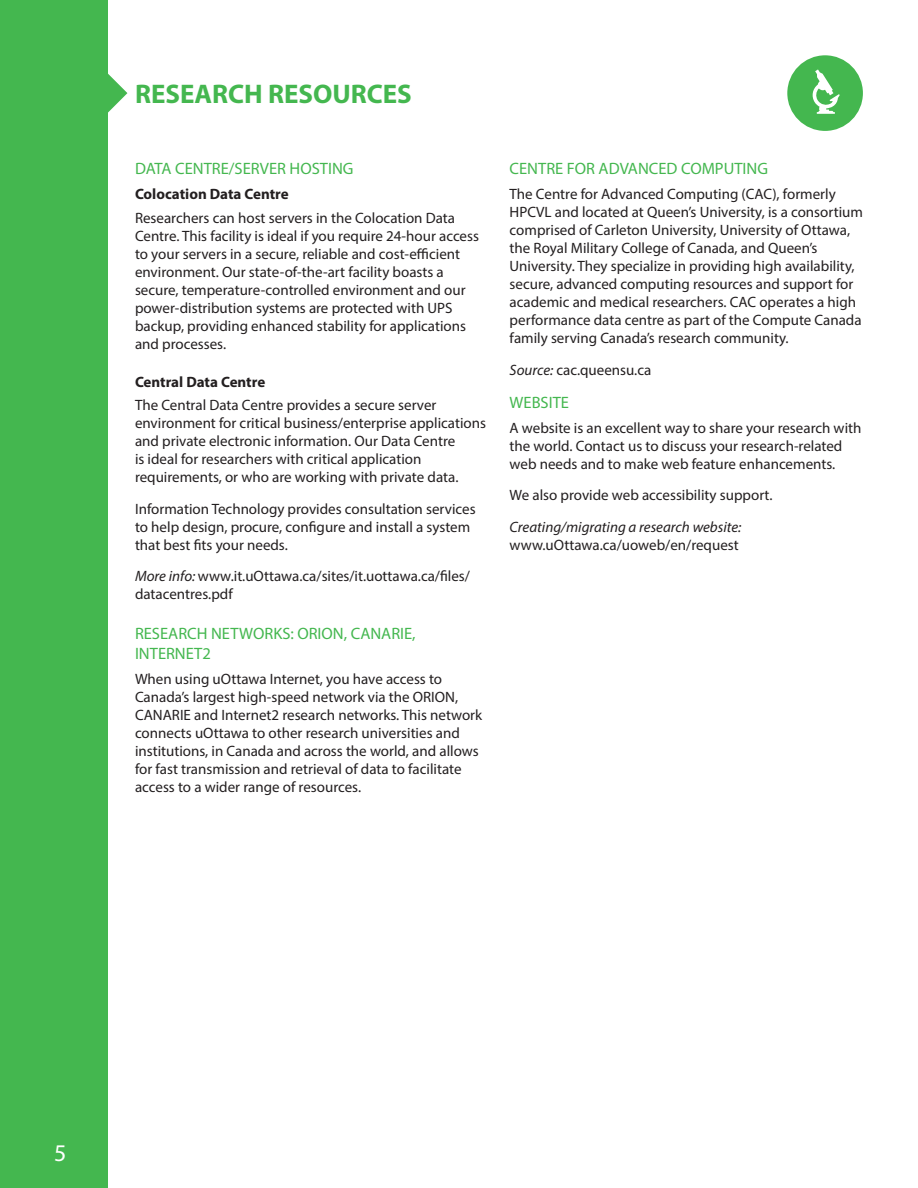
<style>
.page{position:relative;width:918px;height:1188px;background:#fff}
.page>*{position:absolute;margin:0;border:0;box-sizing:border-box;transform-origin:0 0}
.t1{font:700 27px "Myriad Pro";color:#44b74f}
.t2{font:24px "Myriad Pro";color:#fff}
.t3{font:16.5px/19.8px "Myriad Pro";color:#44b74f}
.t4{font:15px/18px "Myriad Pro";color:#231f20}
.t5{font:700 15px "Myriad Pro";color:#231f20}
.t6{font:italic 15px "Myriad Pro";color:#231f20}
.s1{font-style:italic}
</style>
<div class="page">
<svg style="left:0;top:0;width:127px;height:1188px;background:#5fc168"></svg>
<div style="left:787px;top:55px;width:76px;height:76px;background:#44b74f;border-radius:50%"></div>
<svg style="left:812px;top:69px;width:28px;height:45px"></svg>
<h1 class="t1" style="left:135px;top:77px;width:278px">RESEARCH RESOURCES</h1>
<p class="t3" style="left:135px;top:159px;width:220px">DATA CENTRE/SERVER HOSTING</p>
<p class="t5" style="left:135px;top:184px;width:155px">Colocation Data Centre</p>
<p class="t4" style="left:135px;top:208px;width:346px">Researchers can host servers in the Colocation Data Centre. This facility is ideal if you require 24-hour access to your servers in a secure, reliable and cost-efficient environment. Our state-of-the-art facility boasts a secure, temperature-controlled environment and our power-distribution systems are protected with UPS backup, providing enhanced stability for applications and processes.</p>
<p class="t5" style="left:135px;top:372px;width:132px">Central Data Centre</p>
<p class="t4" style="left:135px;top:396px;width:353px">The Central Data Centre provides a secure server environment for critical business/enterprise applications and private electronic information. Our Data Centre<br>is ideal for researchers with critical application requirements, or who are working with private data.</p>
<p class="t4" style="left:135px;top:499px;width:342px">Information Technology provides consultation services to help design, procure, configure and install a system that best fits your needs.</p>
<p class="t4" style="left:135px;top:567px;width:337px"><span class="s1">More info:</span> www.it.uOttawa.ca/sites/it.uottawa.ca/files/ datacentres.pdf</p>
<p class="t3" style="left:135px;top:624px;width:282px">RESEARCH NETWORKS: ORION, CANARIE,<br>INTERNET2</p>
<p class="t4" style="left:135px;top:670px;width:349px">When using uOttawa Internet, you have access to Canada’s largest high-speed network via the ORION, CANARIE and Internet2 research networks. This network connects uOttawa to other research universities and institutions, in Canada and across the world, and allows for fast transmission and retrieval of data to facilitate access to a wider range of resources.</p>
<p class="t3" style="left:510px;top:159px;width:260px">CENTRE FOR ADVANCED COMPUTING</p>
<p class="t4" style="left:510px;top:185px;width:355px">The Centre for Advanced Computing (CAC), formerly HPCVL and located at Queen’s University, is a consortium comprised of Carleton University, University of Ottawa, the Royal Military College of Canada, and Queen’s University. They specialize in providing high availability, secure, advanced computing resources and support for academic and medical researchers. CAC operates a high performance data centre as part of the Compute Canada family serving Canada’s research community.</p>
<p class="t4" style="left:510px;top:360px;width:143px"><span class="s1">Source:</span> cac.queensu.ca</p>
<p class="t3" style="left:510px;top:392px;width:61px">WEBSITE</p>
<p class="t4" style="left:510px;top:418px;width:353px">A website is an excellent way to share your research with the world. Contact us to discuss your research-related web needs and to make web feature enhancements.</p>
<p class="t4" style="left:510px;top:486px;width:265px">We also provide web accessibility support.</p>
<p class="t6" style="left:510px;top:517px;width:233px">Creating/migrating a research website:</p>
<p class="t4" style="left:510px;top:535px;width:231px">www.uOttawa.ca/uoweb/en/request</p>
<h2 class="t2" style="left:54px;top:1138px;width:14px">5</h2>
</div>
